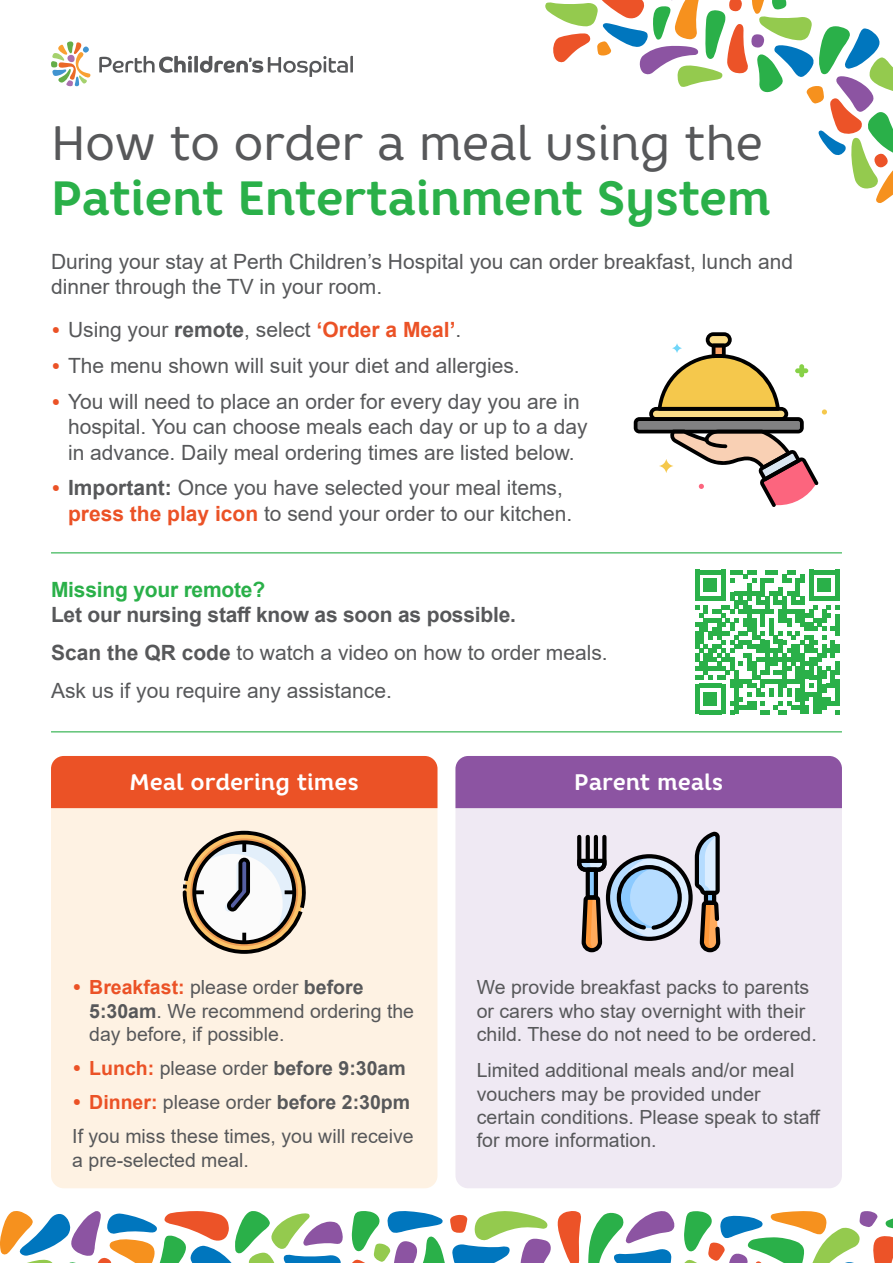
<style>
.page{position:relative;width:893px;height:1263px;background:#fff}
.page>*{position:absolute;margin:0;border:0;box-sizing:border-box;transform-origin:0 0}
.t1{font:700 48px/55.5px "Core Rhino 65";letter-spacing:-.01em;color:#2ab049}
.Body_text_grey{font:700 22.5px "Core Rhino 65";letter-spacing:-.005em;color:#fff}
.Body_text_grey-2{font:21px/25.2px "Arial";color:#57585a}
.Body_text_grey-3{font:700 21px/25.2px "Arial";letter-spacing:-.01em;color:#57585a}
.Body_text_grey-4{font:19.5px/23.4px "Arial";color:#57585a}
.t2{font:700 19.5px "Arial";color:#57585a}
.s1{font-family:"Core Rhino 45";font-weight:400;color:#57585a}
.s2{font-family:"Core Rhino 65";font-weight:700;color:#eb5226}
.s3{font-weight:700}
.s4{font-weight:700;color:#eb5226}
.s5{color:#2ab049}
.s6{font-family:"Core Rhino 65";font-weight:700;font-size:21px;color:#eb5226}
.s7{font-family:"Core Rhino 65";font-size:21px;color:#eb5226}
.s8{color:#eb5226}
.s9{font-weight:400}
</style>
<div class="page">
<div style="left:51px;top:756px;width:386px;height:432px;background:#fef2e3;border-radius:13px"></div>
<svg style="left:588px;top:1211px;width:305px;height:52px"></svg>
<svg style="left:0;top:1211px;width:581px;height:52px"></svg>
<svg style="left:99px;top:56px;width:254px;height:21px"></svg>
<svg style="left:51px;top:41px;width:40px;height:45px"></svg>
<svg style="left:545px;top:0;width:348px;height:203px"></svg>
<hr style="left:51px;top:731px;width:791px;height:1px;background:#2ab049">
<div style="left:455px;top:756px;width:387px;height:432px;background:#efe9f3;border-radius:13px"></div>
<hr style="left:51px;top:552px;width:791px;height:1px;background:#2ab049">
<svg style="left:695px;top:570px;width:144px;height:144px"></svg>
<div style="left:51px;top:756px;width:386px;height:52px;background:#eb5226"></div>
<div style="left:455px;top:756px;width:387px;height:52px;background:#8c54a2"></div>
<svg style="left:634px;top:332px;width:193px;height:175px"></svg>
<svg style="left:577px;top:831px;width:143px;height:122px"></svg>
<svg style="left:183px;top:831px;width:123px;height:123px"></svg>
<p class="t1" style="left:51px;top:115px;width:721px"><span class="s1">How to order a meal using the<br></span>Patient Entertainment System</p>
<p class="Body_text_grey-2" style="left:51px;top:248px;width:743px">During your stay at Perth Children’s Hospital you can order breakfast, lunch and dinner through the TV in your room.</p>
<p class="Body_text_grey-2" style="left:51px;top:317px;width:412px"><span class="s2">•</span> Using your <span class="s3">remote</span>, select <span class="s4">‘Order a Meal’</span>.</p>
<p class="Body_text_grey-2" style="left:51px;top:353px;width:470px"><span class="s2">•</span> The menu shown will suit your diet and allergies.</p>
<p class="Body_text_grey-2" style="left:68px;top:389px;width:521px;text-indent:-17px"><span class="s2">•</span> You will need to place an order for every day you are in hospital. You can choose meals each day or up to a day in advance. Daily meal ordering times are listed below.</p>
<p class="Body_text_grey-2" style="left:68px;top:475px;width:506px;text-indent:-17px"><span class="s2">•</span> <span class="s3">Important:</span> Once you have selected your meal items, <span class="s4">press the play icon</span> to send your order to our kitchen.</p>
<p class="Body_text_grey-3" style="left:51px;top:577px;width:467px"><span class="s5">Missing your remote?<br></span>Let our nursing staff know as soon as possible.</p>
<p class="Body_text_grey-2" style="left:51px;top:640px;width:558px"><span class="s3">Scan the QR code</span> to watch a video on how to order meals.</p>
<p class="Body_text_grey-2" style="left:51px;top:678px;width:342px">Ask us if you require any assistance.</p>
<p class="Body_text_grey" style="left:130px;top:768px;width:231px">Meal ordering times</p>
<p class="Body_text_grey" style="left:574px;top:768px;width:150px">Parent meals</p>
<p class="Body_text_grey-4" style="left:89px;top:975px;width:326px;text-indent:-17px"><span class="s6">•</span> <span class="s4">Breakfast:</span> please order <span class="s3">before<br>5:30am</span>. We recommend ordering the day before, if possible.</p>
<p class="t2" style="left:72px;top:1054px;width:335px"><span class="s7">•</span> <span class="s8">Lunch:</span> <span class="s9">please order</span> before 9:30am</p>
<p class="t2" style="left:72px;top:1088px;width:339px"><span class="s7">•</span> <span class="s8">Dinner:</span> <span class="s9">please order</span> before 2:30pm</p>
<p class="Body_text_grey-4" style="left:72px;top:1124px;width:343px">If you miss these times, you will receive a pre-selected meal.</p>
<p class="Body_text_grey-4" style="left:477px;top:975px;width:342px">We provide breakfast packs to parents or carers who stay overnight with their child. These do not need to be ordered.</p>
<p class="Body_text_grey-4" style="left:477px;top:1058px;width:345px">Limited additional meals and/or meal vouchers may be provided under certain conditions. Please speak to staff for more information.</p>
</div>
